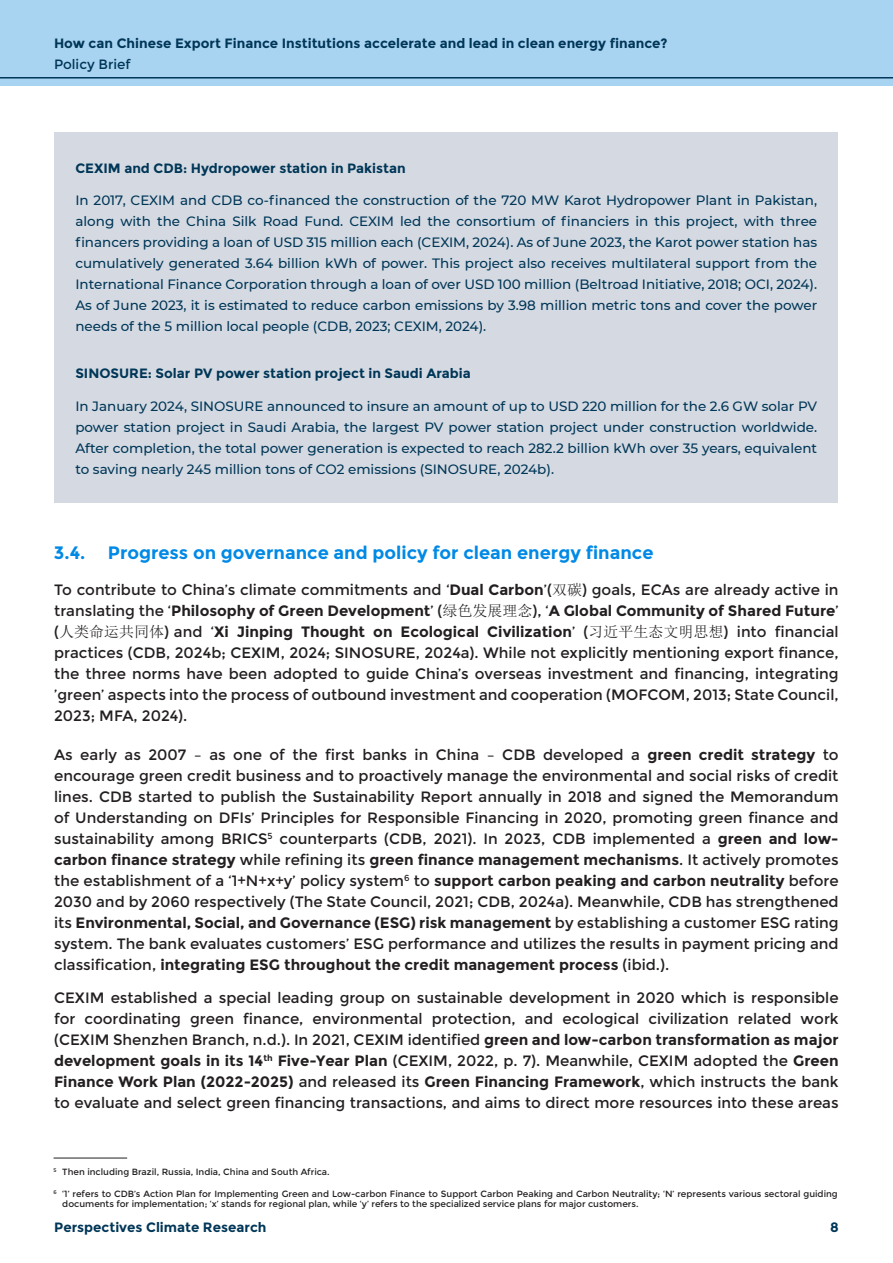
<style>
.page{position:relative;width:893px;height:1263px;background:#fff}
.page>*{position:absolute;margin:0;border:0;box-sizing:border-box;transform-origin:0 0}
.t1{font:700 18px "Montserrat";color:#0089e5}
.t2{font:15px/21px "Montserrat";color:#231f20;text-align:justify}
.t3{font:500 13.5px/21px "Montserrat";color:#003657;text-align:justify}
.t4{font:700 13.5px "Montserrat";color:#003657}
.t5{font:13.5px "Montserrat";color:#003657}
.Footnote_text{font:9px/10.8px "Montserrat";color:#231f20}
.Footnote{font:5.25px "Montserrat";color:#231f20}
.s1{font-weight:700}
.s2{font-family:"Sim Sun"}
</style>
<div class="page">
<div style="left:0;top:0;width:893px;height:85px;background:#a9d4f1"></div>
<hr style="left:0;top:77px;width:893px;height:2px;background:#003657">
<div style="left:55px;top:132px;width:783px;height:371px;background:#d5dae2"></div>
<hr style="left:54px;top:1158px;width:73px;height:1px;background:#231f20">
<p class="t4" style="left:54px;top:35px;width:615px">How can Chinese Export Finance Institutions accelerate and lead in clean energy finance?</p>
<p class="t5" style="left:54px;top:57px;width:78px">Policy Brief</p>
<p class="t4" style="left:75px;top:160px;width:332px">CEXIM and CDB: Hydropower station in Pakistan</p>
<p class="t3" style="left:75px;top:189px;width:743px">In 2017, CEXIM and CDB co-financed the construction of the 720 MW Karot Hydropower Plant in Pakistan, along with the China Silk Road Fund. CEXIM led the consortium of financiers in this project, with three financers providing a loan of USD 315 million each (CEXIM, 2024). As of June 2023, the Karot power station has cumulatively generated 3.64 billion kWh of power. This project also receives multilateral support from the International Finance Corporation through a loan of over USD 100 million (Beltroad Initiative, 2018; OCI, 2024).<br>As of June 2023, it is estimated to reduce carbon emissions by 3.98 million metric tons and cover the power needs of the 5 million local people (CDB, 2023; CEXIM, 2024).</p>
<p class="t4" style="left:75px;top:365px;width:397px">SINOSURE: Solar PV power station project in Saudi Arabia</p>
<p class="t3" style="left:75px;top:395px;width:743px">In January 2024, SINOSURE announced to insure an amount of up to USD 220 million for the 2.6 GW solar PV power station project in Saudi Arabia, the largest PV power station project under construction worldwide.<br>After completion, the total power generation is expected to reach 282.2 billion kWh over 35 years, equivalent to saving nearly 245 million tons of CO2 emissions (SINOSURE, 2024b).</p>
<p class="t1" style="left:54px;top:542px;width:601px">3.4. Progress on governance and policy for clean energy finance</p>
<p class="t2" style="left:54px;top:580px;width:786px">To contribute to China’s climate commitments and ‘<span class="s1">Dual Carbon</span>’(<span class="s2">双碳</span>) goals, ECAs are already active in translating the ‘<span class="s1">Philosophy of Green Development</span>’ (<span class="s2">绿色发展理念</span>), ‘<span class="s1">A Global Community of Shared Future</span>’ (<span class="s2">人类命运共同体</span>) and ‘<span class="s1">Xi Jinping Thought on Ecological Civilization</span>’ (<span class="s2">习近平生态文明思想</span>) into financial practices (CDB, 2024b; CEXIM, 2024; SINOSURE, 2024a). While not explicitly mentioning export finance, the three norms have been adopted to guide China’s overseas investment and financing, integrating ’green’ aspects into the process of outbound investment and cooperation (MOFCOM, 2013; State Council, 2023; MFA, 2024).</p>
<p class="t2" style="left:54px;top:745px;width:786px">As early as 2007 – as one of the first banks in China – CDB developed a <span class="s1">green credit strategy</span> to encourage green credit business and to proactively manage the environmental and social risks of credit lines. CDB started to publish the Sustainability Report annually in 2018 and signed the Memorandum of Understanding on DFIs’ Principles for Responsible Financing in 2020, promoting green finance and sustainability among BRICS<sup>5</sup> counterparts (CDB, 2021). In 2023, CDB implemented a <span class="s1">green and low&shy;carbon finance strategy</span> while refining its <span class="s1">green finance management mechanisms</span>. It actively promotes the establishment of a ‘1+N+x+y’ policy system<sup>6</sup> to <span class="s1">support carbon peaking and carbon neutrality</span> before 2030 and by 2060 respectively (The State Council, 2021; CDB, 2024a). Meanwhile, CDB has strengthened its <span class="s1">Environmental, Social, and Governance (ESG) risk management</span> by establishing a customer ESG rating system. The bank evaluates customers’ ESG performance and utilizes the results in payment pricing and classification, <span class="s1">integrating ESG throughout the credit management process</span> (ibid.).</p>
<p class="t2" style="left:54px;top:988px;width:786px">CEXIM established a special leading group on sustainable development in 2020 which is responsible for coordinating green finance, environmental protection, and ecological civilization related work (CEXIM Shenzhen Branch, n.d.). In 2021, CEXIM identified <span class="s1">green and low-carbon transformation as major development goals in its 14</span><sup>th</sup> <span class="s1">Five-Year Plan</span> (CEXIM, 2022, p. 7). Meanwhile, CEXIM adopted the <span class="s1">Green Finance Work Plan (2022-2025)</span> and released its <span class="s1">Green Financing Framework</span>, which instructs the bank to evaluate and select green financing transactions, and aims to direct more resources into these areas</p>
<p class="Footnote_text" style="left:62px;top:1166px;width:269px">Then including Brazil, Russia, India, China and South Africa.</p>
<p class="Footnote_text" style="left:62px;top:1188px;width:777px">‘1’ refers to CDB’s Action Plan for Implementing Green and Low-carbon Finance to Support Carbon Peaking and Carbon Neutrality; ‘N’ represents various sectoral guiding documents for implementation; ‘x’ stands for regional plan, while ‘y’ refers to the specialized service plans for major customers.</p>
<p class="Footnote" style="left:53px;top:1167px;width:5px">5</p>
<p class="Footnote" style="left:53px;top:1189px;width:5px">6</p>
<p class="t4" style="left:54px;top:1219px;width:214px">Perspectives Climate Research</p>
<p class="t4" style="left:830px;top:1219px;width:10px">8</p>
</div>
